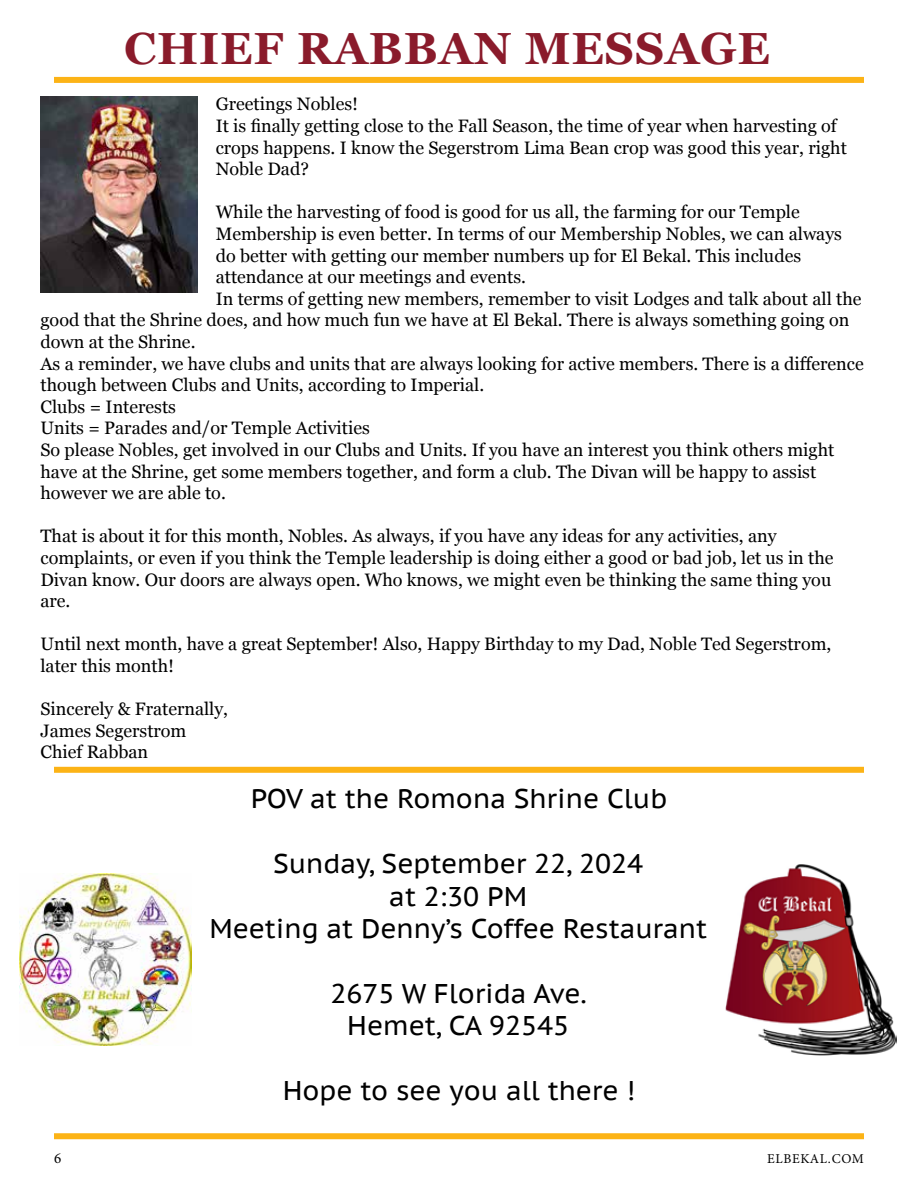
<style>
.page{position:relative;width:918px;height:1188px;background:#fff}
.page>*{position:absolute;margin:0;border:0;box-sizing:border-box;transform-origin:0 0}
.t1{font:700 45px "Georgia";letter-spacing:.02em;color:#8a1b2b}
.t2{font:27px/32.4px "PT Sans Caption";color:#000;text-align:center}
.t3{font:18px/21.6px "Georgia";color:#000}
.t4{font:15px "Minion Pro";color:#000}
.t5{font:13.5px "Minion Pro";letter-spacing:.05em;color:#000}
</style>
<div class="page">
<div style="left:54px;top:1133px;width:810px;height:6px;background:#fcb316"></div>
<div style="left:54px;top:77px;width:810px;height:6px;background:#fcb316"></div>
<img style="left:40px;top:97px;width:158px;height:196px">
<div style="left:54px;top:767px;width:810px;height:6px;background:#fcb316"></div>
<img style="left:19px;top:873px;width:172px;height:172px">
<img style="left:725px;top:864px;width:172px;height:191px">
<h1 class="t1" style="left:124px;top:14px;width:647px">CHIEF RABBAN MESSAGE</h1>
<p class="t3" style="left:216px;top:93px;width:633px">Greetings Nobles!<br>It is finally getting close to the Fall Season, the time of year when harvesting of crops happens. I know the Segerstrom Lima Bean crop was good this year, right Noble Dad?</p>
<p class="t3" style="left:216px;top:201px;width:586px">While the harvesting of food is good for us all, the farming for our Temple</p>
<p class="t3" style="left:216px;top:222px;width:628px">Membership is even better. In terms of our Membership Nobles, we can always</p>
<p class="t3" style="left:216px;top:244px;width:587px">do better with getting our member numbers up for El Bekal. This includes</p>
<p class="t3" style="left:216px;top:265px;width:312px">attendance at our meetings and events.</p>
<p class="t3" style="left:216px;top:287px;width:647px">In terms of getting new members, remember to visit Lodges and talk about all the</p>
<p class="t3" style="left:41px;top:309px;width:810px">good that the Shrine does, and how much fun we have at El Bekal. There is always something going on</p>
<p class="t3" style="left:41px;top:330px;width:157px">down at the Shrine.</p>
<p class="t3" style="left:41px;top:352px;width:825px">As a reminder, we have clubs and units that are always looking for active members. There is a difference</p>
<p class="t3" style="left:41px;top:373px;width:445px">though between Clubs and Units, according to Imperial.</p>
<p class="t3" style="left:41px;top:395px;width:137px">Clubs = Interests</p>
<p class="t3" style="left:41px;top:417px;width:331px">Units = Parades and/or Temple Activities</p>
<p class="t3" style="left:41px;top:438px;width:795px">So please Nobles, get involved in our Clubs and Units. If you have an interest you think others might</p>
<p class="t3" style="left:41px;top:460px;width:777px">have at the Shrine, get some members together, and form a club. The Divan will be happy to assist</p>
<p class="t3" style="left:41px;top:481px;width:187px">however we are able to.</p>
<p class="t3" style="left:41px;top:525px;width:795px">That is about it for this month, Nobles. As always, if you have any ideas for any activities, any complaints, or even if you think the Temple leadership is doing either a good or bad job, let us in the Divan know. Our doors are always open. Who knows, we might even be thinking the same thing you are.</p>
<p class="t3" style="left:41px;top:633px;width:792px">Until next month, have a great September! Also, Happy Birthday to my Dad, Noble Ted Segerstrom, later this month!</p>
<p class="t3" style="left:41px;top:697px;width:189px">Sincerely &amp; Fraternally,<br>James Segerstrom<br>Chief Rabban</p>
<h2 class="t2" style="left:251px;top:782px;width:418px">POV at the Romona Shrine Club</h2>
<h2 class="t2" style="left:210px;top:847px;width:499px">Sunday, September 22, 2024<br>at 2:30 PM<br>Meeting at Denny’s Coffee Restaurant</h2>
<h2 class="t2" style="left:330px;top:977px;width:258px">2675 W Florida Ave.<br>Hemet, CA 92545</h2>
<h2 class="t2" style="left:283px;top:1074px;width:354px">Hope to see you all there !</h2>
<p class="t4" style="left:54px;top:1148px;width:9px">6</p>
<p class="t5" style="left:767px;top:1150px;width:98px">ELBEKAL.COM</p>
</div>
